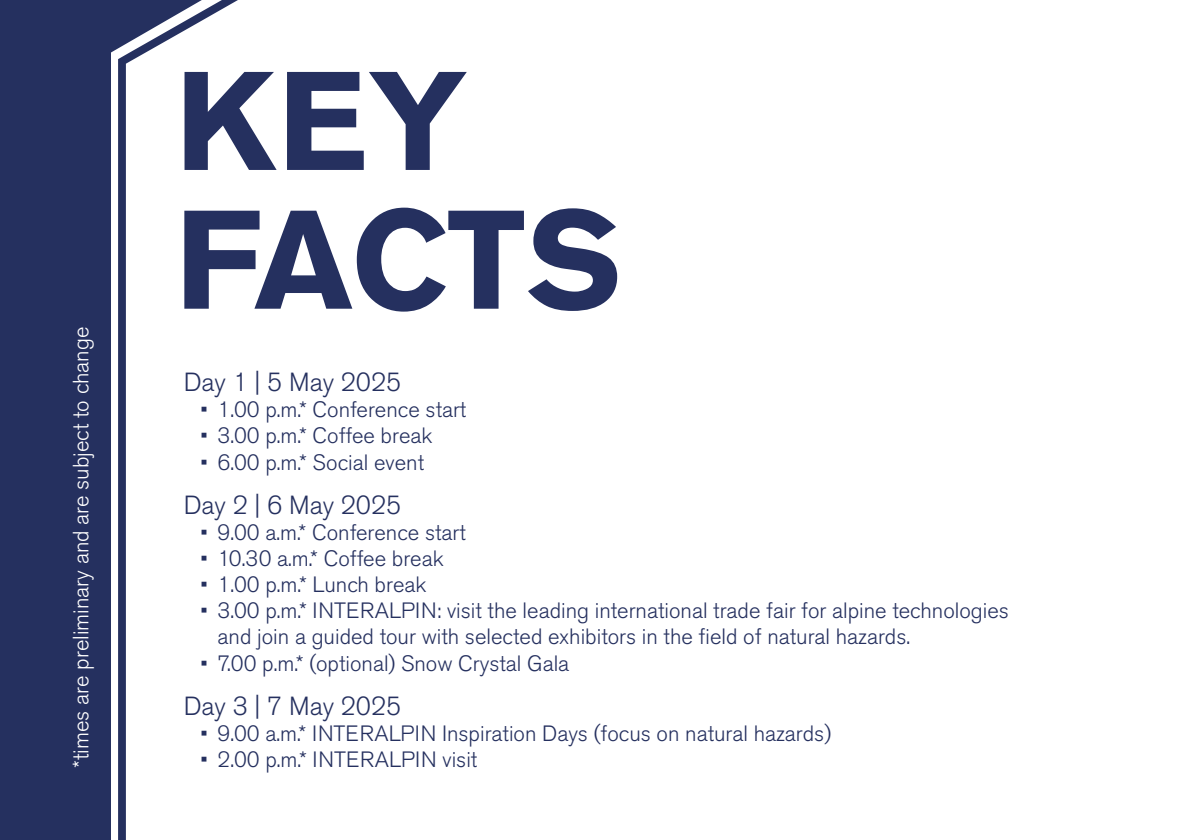
<style>
.page{position:relative;width:1191px;height:840px;background:#fff}
.page>*{position:absolute;margin:0;border:0;box-sizing:border-box;transform-origin:0 0}
.t1{font:700 138.6px/138.6px "Akzidenz Grotesk Pro";color:#25305f}
.t2{font:300 26px "Akzidenz Grotesk Pro";color:#25305f}
.t3{font:300 22px/26px "Akzidenz Grotesk Pro";color:#25305f}
.t4{font:300 22px "Akzidenz Grotesk Pro";color:#fff}
</style>
<div class="page">
<div style="left:0;top:0;width:111px;height:839px;background:#25305f"></div>
<svg style="left:111px;top:0;width:7px;height:53px"></svg>
<svg style="left:118px;top:0;width:120px;height:839px"></svg>
<p class="t4" style="left:67px;top:767px;width:442px;rotate:-90deg">*times are preliminary and are subject to change</p>
<p class="t1" style="left:175px;top:50px;width:448px">KEY<br>FACTS</p>
<p class="t2" style="left:184px;top:365px;width:219px">Day 1 | 5 May 2025</p>
<p class="t3" style="left:201px;top:396px;width:267px">• 1.00 p.m.* Conference start</p>
<p class="t3" style="left:201px;top:422px;width:233px">• 3.00 p.m.* Coffee break</p>
<p class="t3" style="left:201px;top:449px;width:225px">• 6.00 p.m.* Social event</p>
<p class="t2" style="left:184px;top:488px;width:219px">Day 2 | 6 May 2025</p>
<p class="t3" style="left:201px;top:519px;width:267px">• 9.00 a.m.* Conference start</p>
<p class="t3" style="left:201px;top:545px;width:245px">• 10.30 a.m.* Coffee break</p>
<p class="t3" style="left:201px;top:571px;width:227px">• 1.00 p.m.* Lunch break</p>
<p class="t3" style="left:218px;top:597px;width:792px;text-indent:-17px">• 3.00 p.m.* INTERALPIN: visit the leading international trade fair for alpine technologies and join a guided tour with selected exhibitors in the field of natural hazards.</p>
<p class="t3" style="left:201px;top:649px;width:370px">• 7.00 p.m.* (optional) Snow Crystal Gala</p>
<p class="t2" style="left:184px;top:688px;width:219px">Day 3 | 7 May 2025</p>
<p class="t3" style="left:201px;top:720px;width:632px">• 9.00 a.m.* INTERALPIN Inspiration Days (focus on natural hazards)</p>
<p class="t3" style="left:201px;top:746px;width:278px">• 2.00 p.m.* INTERALPIN visit</p>
</div>
